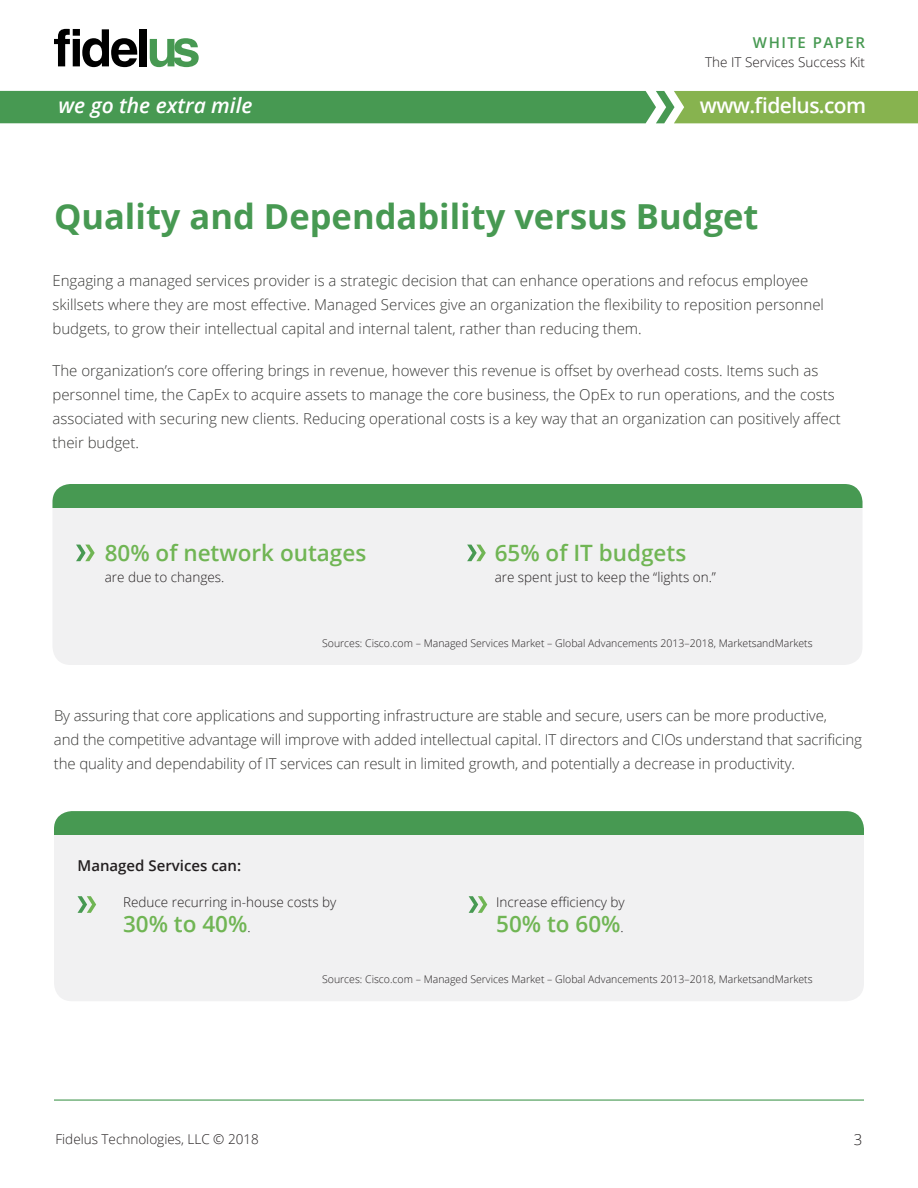
<style>
.page{position:relative;width:918px;height:1188px;background:#fff}
.page>*{position:absolute;margin:0;border:0;box-sizing:border-box;transform-origin:0 0}
.t1{font:700 34.5px "Open Sans";color:#479952}
.t2{font:600 22.5px "Open Sans";color:#70b554}
.t3{font:italic 600 21px "Open Sans";color:#fff}
.t4{font:600 21px "Open Sans";letter-spacing:-.03em;color:#fff}
.t5{font:300 15px/24px "Open Sans";color:#383836}
.t6{font:600 15px "Open Sans";color:#231f20}
.t7{font:600 15px "Open Sans";letter-spacing:.1em;color:#479952}
.t8{font:300 15px "Open Sans";color:#231f20}
.t9{font:300 13.5px "Open Sans";color:#231f20}
.t10{font:300 10.5px "Open Sans";color:#231f20}
.s1{font-weight:300;font-size:13.5px;color:#231f20}
</style>
<div class="page">
<hr style="left:54px;top:1100px;width:810px;height:1px;background:#479952">
<svg style="left:150px;top:38px;width:49px;height:29px"></svg>
<div style="left:139px;top:29px;width:8px;height:37px;background:#000"></div>
<svg style="left:54px;top:29px;width:83px;height:38px"></svg>
<svg style="left:0;top:91px;width:918px;height:32px;background:#5ba154"></svg>
<div style="left:52px;top:484px;width:810px;height:181px;background:#f1f1f2;border-radius:18px"></div>
<div style="left:52px;top:484px;width:810px;height:24px;background:#479952"></div>
<div style="left:54px;top:811px;width:810px;height:190px;background:#f1f1f2;border-radius:18px"></div>
<div style="left:54px;top:811px;width:810px;height:24px;background:#479952"></div>
<svg style="left:76px;top:545px;width:19px;height:16px"></svg>
<svg style="left:467px;top:545px;width:19px;height:16px"></svg>
<svg style="left:78px;top:896px;width:18px;height:17px"></svg>
<svg style="left:469px;top:896px;width:18px;height:17px"></svg>
<p class="t7" style="left:753px;top:32px;width:114px">WHITE PAPER</p>
<p class="t9" style="left:705px;top:52px;width:161px">The IT Services Success Kit</p>
<h3 class="t3" style="left:58px;top:91px;width:196px">we go the extra mile</h3>
<h3 class="t4" style="left:700px;top:91px;width:168px">www.fidelus.com</h3>
<h1 class="t1" style="left:54px;top:192px;width:706px">Quality and Dependability versus Budget</h1>
<p class="t5" style="left:52px;top:268px;width:773px">Engaging a managed services provider is a strategic decision that can enhance operations and refocus employee skillsets where they are most effective. Managed Services give an organization the flexibility to reposition personnel budgets, to grow their intellectual capital and internal talent, rather than reducing them.</p>
<p class="t5" style="left:52px;top:358px;width:790px">The organization’s core offering brings in revenue, however this revenue is offset by overhead costs. Items such as personnel time, the CapEx to acquire assets to manage the core business, the OpEx to run operations, and the costs associated with securing new clients. Reducing operational costs is a key way that an organization can positively affect their budget.</p>
<h2 class="t2" style="left:105px;top:537px;width:263px">80% of network outages</h2>
<p class="t9" style="left:105px;top:568px;width:121px">are due to changes.</p>
<h2 class="t2" style="left:495px;top:537px;width:193px">65% of IT budgets</h2>
<p class="t9" style="left:495px;top:568px;width:223px">are spent just to keep the “lights on.”</p>
<p class="t10" style="left:322px;top:636px;width:492px">Sources: Cisco.com – Managed Services Market – Global Advancements 2013–2018, MarketsandMarkets</p>
<p class="t5" style="left:54px;top:704px;width:809px">By assuring that core applications and supporting infrastructure are stable and secure, users can be more productive,<br>and the competitive advantage will improve with added intellectual capital. IT directors and CIOs understand that sacrificing the quality and dependability of IT services can result in limited growth, and potentially a decrease in productivity.</p>
<p class="t6" style="left:78px;top:856px;width:165px">Managed Services can:</p>
<p class="t9" style="left:123px;top:892px;width:215px">Reduce recurring in-house costs by</p>
<h2 class="t2" style="left:123px;top:908px;width:129px">30% to 40%<span class="s1">.</span></h2>
<p class="t9" style="left:496px;top:892px;width:130px">Increase efficiency by</p>
<h2 class="t2" style="left:496px;top:908px;width:129px">50% to 60%<span class="s1">.</span></h2>
<p class="t9" style="left:56px;top:1130px;width:205px">Fidelus Technologies, LLC © 2018</p>
<p class="t10" style="left:322px;top:972px;width:492px">Sources: Cisco.com – Managed Services Market – Global Advancements 2013–2018, MarketsandMarkets</p>
<p class="t8" style="left:854px;top:1130px;width:10px">3</p>
</div>
